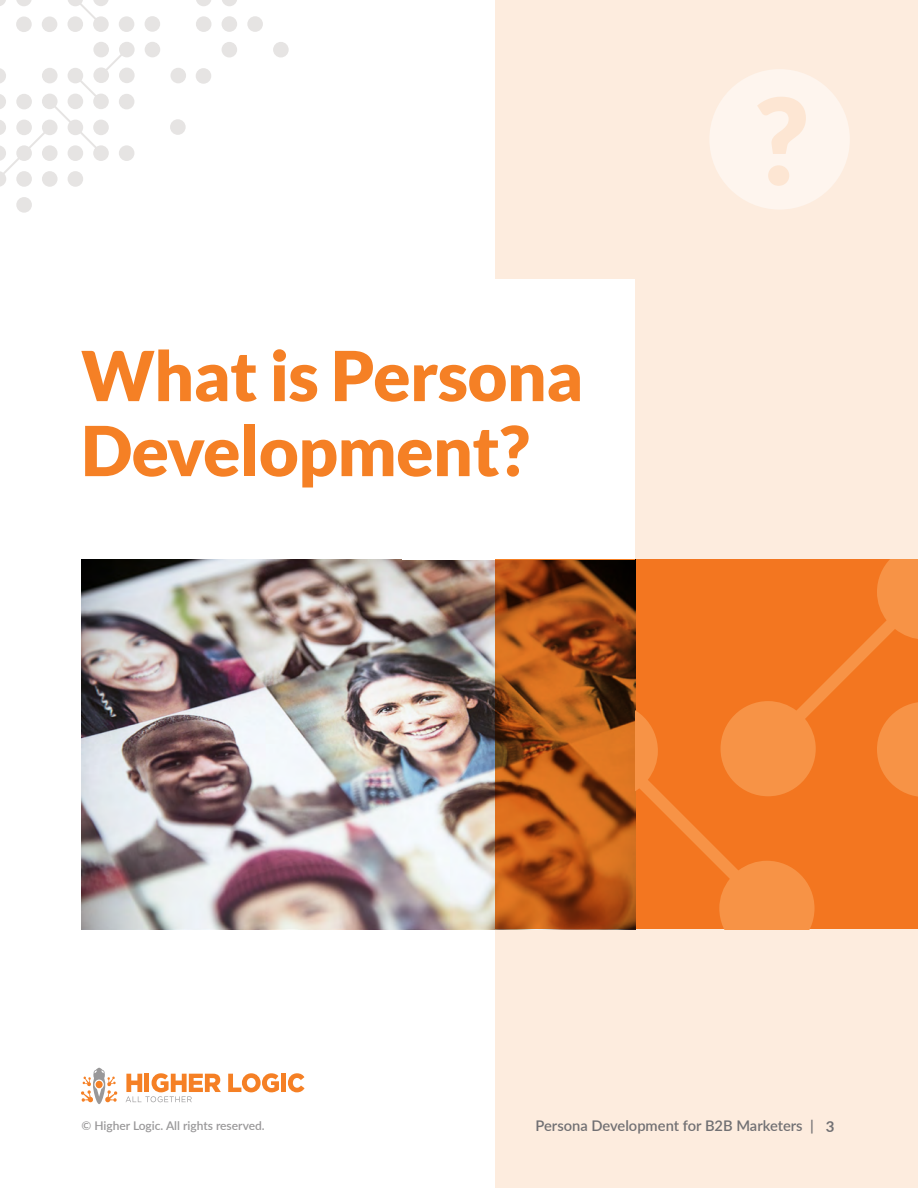
<style>
.page{position:relative;width:918px;height:1188px;background:#fff}
.page>*{position:absolute;margin:0;border:0;box-sizing:border-box;transform-origin:0 0}
.t1{font:900 69px/75px "Lato";letter-spacing:-.01em;color:#f58025}
.t2{font:600 14.7px "Lato";color:#717073}
.t3{font:600 12px "Lato";color:#999899}
.s1{font-weight:700;font-size:15px}
</style>
<div class="page">
<div style="left:496px;top:0;width:422px;height:1188px;background:#fdecde"></div>
<svg style="left:81px;top:1068px;width:36px;height:36px"></svg>
<svg style="left:228px;top:1073px;width:51px;height:19px"></svg>
<hr style="left:282px;top:1074px;width:4px;height:18px;background:#f58025">
<svg style="left:288px;top:1073px;width:17px;height:19px"></svg>
<svg style="left:126px;top:1073px;width:95px;height:29px"></svg>
<img style="left:81px;top:559px;width:415px;height:370px">
<div style="left:403px;top:279px;width:232px;height:280px;background:#fff"></div>
<svg style="left:496px;top:559px;width:422px;height:370px;background:#be5c19"></svg>
<svg style="left:635px;top:703px;width:180px;height:226px;background:#f37d29"></svg>
<svg style="left:721px;top:559px;width:197px;height:237px;background:#f47e2b"></svg>
<div style="left:273px;top:42px;width:16px;height:15px;background:#e6e4e3;border-radius:50%"></div>
<div style="left:222px;top:42px;width:15px;height:15px;background:#e6e4e3;border-radius:50%"></div>
<div style="left:196px;top:68px;width:15px;height:16px;background:#e6e4e3;border-radius:50%"></div>
<div style="left:170px;top:68px;width:16px;height:15px;background:#e6e4e3;border-radius:50%"></div>
<div style="left:196px;top:16px;width:15px;height:16px;background:#e6e4e3;border-radius:50%"></div>
<div style="left:222px;top:16px;width:15px;height:16px;background:#e6e4e3;border-radius:50%"></div>
<div style="left:247px;top:16px;width:16px;height:16px;background:#e6e4e3;border-radius:50%"></div>
<div style="left:145px;top:16px;width:15px;height:16px;background:#e6e4e3;border-radius:50%"></div>
<div style="left:119px;top:16px;width:15px;height:16px;background:#e6e4e3;border-radius:50%"></div>
<svg style="left:196px;top:0;width:15px;height:6px"></svg>
<svg style="left:222px;top:0;width:15px;height:6px"></svg>
<svg style="left:68px;top:0;width:41px;height:32px"></svg>
<div style="left:16px;top:197px;width:16px;height:16px;background:#e6e4e3;border-radius:50%"></div>
<div style="left:42px;top:16px;width:15px;height:16px;background:#e6e4e3;border-radius:50%"></div>
<div style="left:16px;top:16px;width:16px;height:16px;background:#e6e4e3;border-radius:50%"></div>
<svg style="left:16px;top:0;width:16px;height:6px"></svg>
<svg style="left:0;top:0;width:6px;height:6px"></svg>
<svg style="left:0;top:42px;width:135px;height:145px"></svg>
<div style="left:93px;top:42px;width:16px;height:15px;background:#e6e4e3;border-radius:50%"></div>
<div style="left:145px;top:42px;width:15px;height:15px;background:#e6e4e3;border-radius:50%"></div>
<div style="left:68px;top:16px;width:15px;height:16px;background:#e6e4e3;border-radius:50%"></div>
<div style="left:93px;top:120px;width:16px;height:15px;background:#e6e4e3;border-radius:50%"></div>
<div style="left:170px;top:119px;width:16px;height:16px;background:#e6e4e3;border-radius:50%"></div>
<div style="left:42px;top:171px;width:16px;height:16px;background:#e6e4e3;border-radius:50%"></div>
<div style="left:68px;top:171px;width:15px;height:16px;background:#e6e4e3;border-radius:50%"></div>
<div style="left:119px;top:145px;width:15px;height:16px;background:#e6e4e3;border-radius:50%"></div>
<div style="left:68px;top:145px;width:15px;height:16px;background:#e6e4e3;border-radius:50%"></div>
<div style="left:42px;top:145px;width:16px;height:16px;background:#e6e4e3;border-radius:50%"></div>
<div style="left:709px;top:69px;width:141px;height:141px;background:#fef5ee;border-radius:50%"></div>
<svg style="left:757px;top:97px;width:49px;height:89px"></svg>
<h1 class="t1" style="left:81px;top:337px;width:504px">What is Persona<br>Development?</h1>
<p class="t3" style="left:81px;top:1117px;width:185px">© Higher Logic. All rights reserved.</p>
<p class="t2" style="left:536px;top:1115px;width:300px">Persona Development for B2B Marketers | <span class="s1">3</span></p>
</div>
